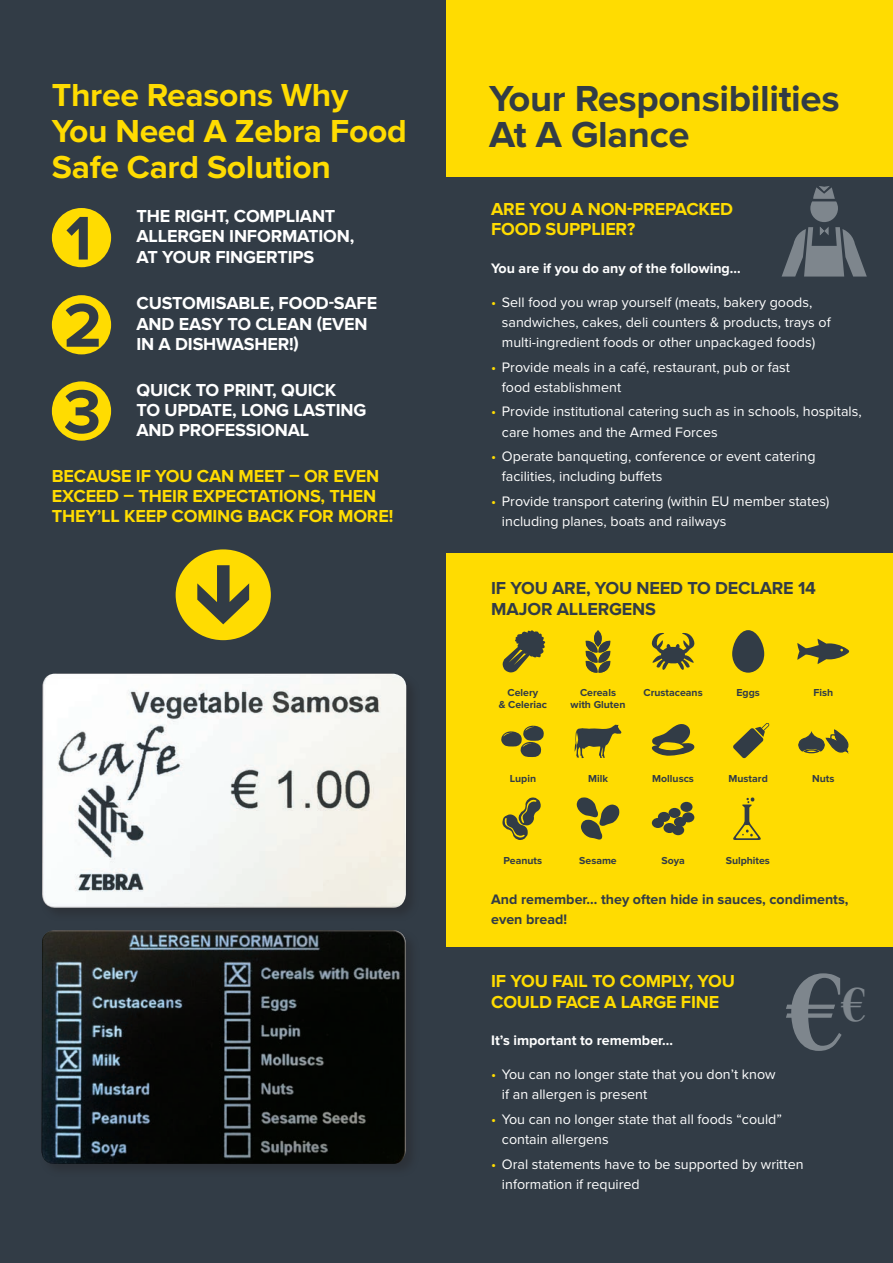
<style>
.page{position:relative;width:893px;height:1263px;background:#323c46}
.page>*{position:absolute;margin:0;border:0;box-sizing:border-box;transform-origin:0 0}
.t1{font:700 112.5px "Times New Roman";color:#7e868d}
.t2{font:700 63.9px/86.7px "Proxima Nova";color:#323c46}
.t3{font:700 48.75px "Times New Roman";color:#7e868d}
.t4{font:700 37.5px/36px "Proxima Nova";letter-spacing:-.01em;color:#323c46}
.t5{font:700 33px/36px "Proxima Nova";letter-spacing:-.01em;color:#ffdc01}
.t6{font:700 18px/20.2px "Proxima Nova";letter-spacing:-.01em;color:#fff}
.t7{font:700 18px/20.2px "Proxima Nova";letter-spacing:-.01em;color:#ffdc01}
.t8{font:700 18px/20.2px "Proxima Nova";letter-spacing:-.01em;color:#323c46}
.t9{font:14.25px/20.2px "Proxima Nova";color:#fff}
.t10{font:700 14.25px "Proxima Nova";color:#fff}
.t11{font:700 14.25px/20.2px "Proxima Nova";color:#323c46}
.t12{font:700 10.5px/12px "Proxima Nova";color:#323c46;text-align:center}
.s1{color:#ffdc01}
</style>
<div class="page">
<div style="left:40px;top:671px;width:381px;height:251px;background:#303942"></div>
<img style="left:42px;top:674px;width:365px;height:234px">
<div style="left:39px;top:928px;width:381px;height:250px;background:#303841"></div>
<img style="left:41px;top:930px;width:365px;height:234px">
<div style="left:52px;top:208px;width:59px;height:59px;background:#ffdc01;border-radius:50%"></div>
<div style="left:52px;top:295px;width:59px;height:59px;background:#ffdc01;border-radius:50%"></div>
<div style="left:52px;top:381px;width:59px;height:60px;background:#ffdc01;border-radius:50%"></div>
<svg style="left:176px;top:549px;width:95px;height:91px"></svg>
<div style="left:446px;top:0;width:447px;height:176px;background:#ffdc01"></div>
<div style="left:446px;top:553px;width:447px;height:393px;background:#ffdc01"></div>
<svg style="left:585px;top:632px;width:26px;height:41px"></svg>
<svg style="left:502px;top:797px;width:39px;height:43px"></svg>
<svg style="left:782px;top:186px;width:85px;height:91px"></svg>
<svg style="left:732px;top:630px;width:32px;height:43px"></svg>
<svg style="left:797px;top:639px;width:52px;height:25px"></svg>
<svg style="left:651px;top:633px;width:44px;height:37px"></svg>
<svg style="left:502px;top:630px;width:44px;height:43px"></svg>
<svg style="left:574px;top:724px;width:47px;height:34px"></svg>
<svg style="left:651px;top:724px;width:44px;height:32px"></svg>
<svg style="left:733px;top:723px;width:36px;height:35px"></svg>
<svg style="left:798px;top:729px;width:51px;height:25px"></svg>
<svg style="left:501px;top:725px;width:43px;height:32px"></svg>
<svg style="left:577px;top:797px;width:42px;height:43px"></svg>
<div style="left:652px;top:818px;width:12px;height:10px;background:#323c46;border-radius:50%"></div>
<div style="left:663px;top:823px;width:13px;height:10px;background:#323c46;border-radius:50%"></div>
<div style="left:658px;top:812px;width:12px;height:10px;background:#323c46;border-radius:50%"></div>
<div style="left:672px;top:825px;width:12px;height:10px;background:#323c46;border-radius:50%"></div>
<div style="left:674px;top:817px;width:12px;height:10px;background:#323c46;border-radius:50%"></div>
<div style="left:668px;top:808px;width:13px;height:10px;background:#323c46;border-radius:50%"></div>
<div style="left:682px;top:812px;width:12px;height:10px;background:#323c46;border-radius:50%"></div>
<div style="left:680px;top:802px;width:12px;height:10px;background:#323c46;border-radius:50%"></div>
<svg style="left:733px;top:797px;width:28px;height:43px"></svg>
<h3 class="t5" style="left:52px;top:78px;width:356px">Three Reasons Why<br>You Need A Zebra Food<br>Safe Card Solution</h3>
<p class="t6" style="left:136px;top:206px;width:219px">THE RIGHT, COMPLIANT<br>ALLERGEN INFORMATION,<br>AT YOUR FINGERTIPS</p>
<p class="t6" style="left:136px;top:294px;width:242px">CUSTOMISABLE, FOOD-SAFE<br>AND EASY TO CLEAN (EVEN<br>IN A DISHWASHER!)</p>
<p class="t6" style="left:136px;top:380px;width:231px">QUICK TO PRINT, QUICK<br>TO UPDATE, LONG LASTING<br>AND PROFESSIONAL</p>
<p class="t7" style="left:52px;top:466px;width:343px">BECAUSE IF YOU CAN MEET – OR EVEN<br>EXCEED – THEIR EXPECTATIONS, THEN<br>THEY’LL KEEP COMING BACK FOR MORE!</p>
<h2 class="t2" style="left:64px;top:196px;width:40px">1<br>2<br>3</h2>
<h3 class="t4" style="left:489px;top:81px;width:352px">Your Responsibilities<br>At A Glance</h3>
<p class="t7" style="left:491px;top:199px;width:243px">ARE YOU A NON-PREPACKED<br>FOOD SUPPLIER?</p>
<p class="t10" style="left:491px;top:260px;width:251px">You are if you do any of the following…</p>
<p class="t9" style="left:502px;top:292px;width:330px;text-indent:-11px"><span class="s1">•</span> Sell food you wrap yourself (meats, bakery goods, sandwiches, cakes, deli counters &amp; products, trays of multi-ingredient foods or other unpackaged foods)</p>
<p class="t9" style="left:502px;top:357px;width:290px;text-indent:-11px"><span class="s1">•</span> Provide meals in a café, restaurant, pub or fast food establishment</p>
<p class="t9" style="left:502px;top:402px;width:361px;text-indent:-11px"><span class="s1">•</span> Provide institutional catering such as in schools, hospitals, care homes and the Armed Forces</p>
<p class="t9" style="left:502px;top:446px;width:315px;text-indent:-11px"><span class="s1">•</span> Operate banqueting, conference or event catering facilities, including buffets</p>
<p class="t9" style="left:502px;top:491px;width:329px;text-indent:-11px"><span class="s1">•</span> Provide transport catering (within EU member states) including planes, boats and railways</p>
<p class="t8" style="left:491px;top:579px;width:326px">IF YOU ARE, YOU NEED TO DECLARE 14<br>MAJOR ALLERGENS</p>
<p class="t12" style="left:508px;top:687px;width:32px">Celery</p>
<p class="t12" style="left:643px;top:687px;width:61px">Crustaceans</p>
<p class="t12" style="left:736px;top:687px;width:25px">Eggs</p>
<p class="t12" style="left:813px;top:687px;width:21px">Fish</p>
<p class="t12" style="left:499px;top:699px;width:50px">&amp; Celeriac</p>
<p class="t12" style="left:571px;top:687px;width:56px">Cereals with Gluten</p>
<p class="t12" style="left:510px;top:773px;width:28px">Lupin</p>
<p class="t12" style="left:588px;top:773px;width:21px">Milk</p>
<p class="t12" style="left:729px;top:773px;width:41px">Mustard</p>
<p class="t12" style="left:812px;top:773px;width:24px">Nuts</p>
<p class="t12" style="left:652px;top:773px;width:43px">Molluscs</p>
<p class="t12" style="left:504px;top:854px;width:40px">Peanuts</p>
<p class="t12" style="left:579px;top:854px;width:39px">Sesame</p>
<p class="t12" style="left:661px;top:854px;width:25px">Soya</p>
<p class="t12" style="left:726px;top:854px;width:46px">Sulphites</p>
<p class="t11" style="left:491px;top:890px;width:359px">And remember… they often hide in sauces, condiments, even bread!</p>
<h1 class="t1" style="left:787px;top:934px;width:58px">€</h1>
<p class="t7" style="left:491px;top:972px;width:245px">IF YOU FAIL TO COMPLY, YOU<br>COULD FACE A LARGE FINE</p>
<h3 class="t3" style="left:841px;top:971px;width:26px">€</h3>
<p class="t10" style="left:491px;top:1032px;width:183px">It’s important to remember…</p>
<p class="t9" style="left:502px;top:1064px;width:275px;text-indent:-11px"><span class="s1">•</span> You can no longer state that you don’t know if an allergen is present</p>
<p class="t9" style="left:502px;top:1109px;width:281px;text-indent:-11px"><span class="s1">•</span> You can no longer state that all foods “could” contain allergens</p>
<p class="t9" style="left:502px;top:1154px;width:303px;text-indent:-11px"><span class="s1">•</span> Oral statements have to be supported by written information if required</p>
</div>
